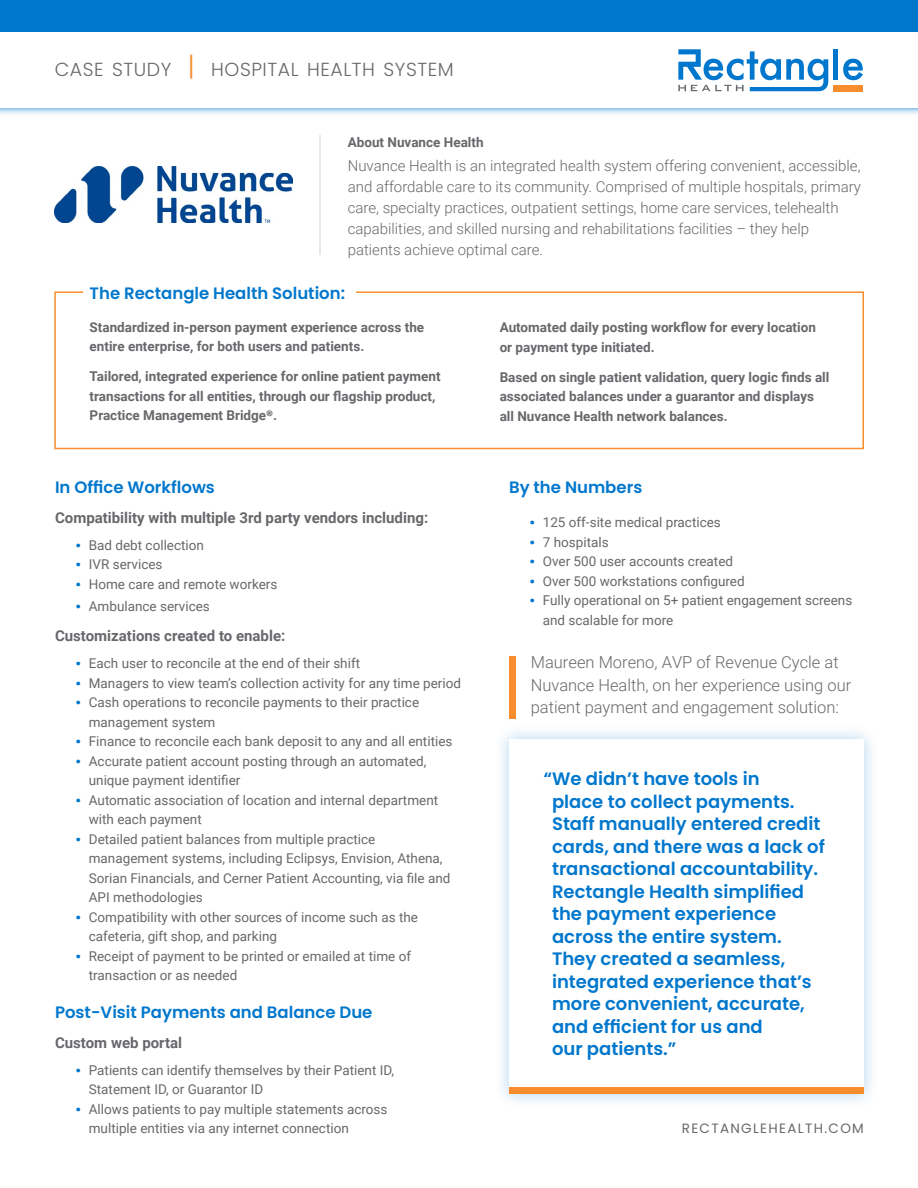
<style>
.page{position:relative;width:918px;height:1188px;background:#fff}
.page>*{position:absolute;margin:0;border:0;box-sizing:border-box;transform-origin:0 0}
.t1{font:300 18.9px "Poppins";letter-spacing:.03em;color:#66686b}
.t2{font:600 18px/22.5px "Poppins";color:#0077cd}
.t3{font:300 16.5px/22.5px "Roboto";color:#66686b}
.t4{font:600 16.5px "Poppins";color:#0077cd}
.t5{font:300 15px/21px "Roboto";color:#66686b}
.t6{font:700 15px "Roboto";color:#66686b}
.t7{font:13.5px/19.5px "Roboto";color:#66686b}
.t8{font:700 13.5px/19.5px "Roboto";color:#66686b}
.t9{font:13.5px "Poppins";letter-spacing:.1em;color:#66686b}
.s1{font-size:27px;color:#f78d2c}
.s2{font-family:"Poppins"}
.s3{font-family:"Poppins";font-weight:600;color:#0077cd}
</style>
<div class="page">
<div style="left:494px;top:724px;width:385px;height:385px;background:#0077cd;opacity:.3"></div>
<div style="left:509px;top:739px;width:355px;height:355px;background:#fff"></div>
<div style="left:509px;top:1087px;width:355px;height:7px;background:#f78d2c"></div>
<div style="left:509px;top:656px;width:7px;height:62px;background:#f78d2c"></div>
<img style="left:54px;top:167px;width:239px;height:56px">
<div style="left:0;top:0;width:918px;height:108px;background:#0077cd"></div>
<div style="left:0;top:25px;width:918px;height:90px;background:#0077cd;opacity:.83"></div>
<div style="left:0;top:32px;width:918px;height:76px;background:#fff"></div>
<svg style="left:843px;top:59px;width:20px;height:21px"></svg>
<hr style="left:834px;top:49px;width:4px;height:31px;background:#0077cd">
<svg style="left:678px;top:49px;width:150px;height:42px"></svg>
<div style="left:834px;top:85px;width:29px;height:6px;background:#f78d2c"></div>
<hr style="left:319px;top:135px;width:2px;height:120px;background:#898c8f">
<svg style="left:54px;top:291px;width:810px;height:159px"></svg>
<p class="t1" style="left:55px;top:58px;width:401px">CASE STUDY <span class="s1">|</span> HOSPITAL HEALTH SYSTEM</p>
<p class="t8" style="left:348px;top:132px;width:137px">About Nuvance Health</p>
<p class="t5" style="left:348px;top:155px;width:515px">Nuvance Health is an integrated health system offering convenient, accessible, and affordable care to its community. Comprised of multiple hospitals, primary care, specialty practices, outpatient settings, home care services, telehealth capabilities, and skilled nursing and rehabilitations facilities – they help patients achieve optimal care.</p>
<p class="t4" style="left:90px;top:284px;width:257px">The Rectangle Health Solution:</p>
<p class="t8" style="left:90px;top:317px;width:336px">Standardized in-person payment experience across the entire enterprise, for both users and patients.</p>
<p class="t8" style="left:90px;top:366px;width:352px">Tailored, integrated experience for online patient payment transactions for all entities, through our flagship product,<br>Practice Management Bridge<span class="s2">®</span>.</p>
<p class="t4" style="left:55px;top:477px;width:161px">In Office Workflows</p>
<p class="t6" style="left:55px;top:507px;width:375px">Compatibility with multiple 3rd party vendors including:</p>
<p class="t7" style="left:75px;top:534px;width:130px"><span class="s3">•</span> Bad debt collection</p>
<p class="t7" style="left:75px;top:554px;width:89px"><span class="s3">•</span> IVR services</p>
<p class="t7" style="left:75px;top:573px;width:204px"><span class="s3">•</span> Home care and remote workers</p>
<p class="t7" style="left:75px;top:596px;width:136px"><span class="s3">•</span> Ambulance services</p>
<p class="t6" style="left:55px;top:625px;width:232px">Customizations created to enable:</p>
<p class="t7" style="left:75px;top:653px;width:286px"><span class="s3">•</span> Each user to reconcile at the end of their shift</p>
<p class="t7" style="left:75px;top:672px;width:387px"><span class="s3">•</span> Managers to view team’s collection activity for any time period</p>
<p class="t7" style="left:89px;top:692px;width:332px;text-indent:-14px"><span class="s3">•</span> Cash operations to reconcile payments to their practice management system</p>
<p class="t7" style="left:75px;top:731px;width:379px"><span class="s3">•</span> Finance to reconcile each bank deposit to any and all entities</p>
<p class="t7" style="left:89px;top:750px;width:339px;text-indent:-14px"><span class="s3">•</span> Accurate patient account posting through an automated, unique payment identifier</p>
<p class="t7" style="left:89px;top:789px;width:351px;text-indent:-14px"><span class="s3">•</span> Automatic association of location and internal department with each payment</p>
<p class="t7" style="left:89px;top:828px;width:363px;text-indent:-14px"><span class="s3">•</span> Detailed patient balances from multiple practice management systems, including Eclipsys, Envision, Athena, Sorian Financials, and Cerner Patient Accounting, via file and API methodologies</p>
<p class="t7" style="left:89px;top:906px;width:331px;text-indent:-14px"><span class="s3">•</span> Compatibility with other sources of income such as the cafeteria, gift shop, and parking</p>
<p class="t7" style="left:89px;top:945px;width:324px;text-indent:-14px"><span class="s3">•</span> Receipt of payment to be printed or emailed at time of transaction or as needed</p>
<p class="t4" style="left:55px;top:1002px;width:319px">Post-Visit Payments and Balance Due</p>
<p class="t6" style="left:55px;top:1032px;width:129px">Custom web portal</p>
<p class="t7" style="left:89px;top:1059px;width:307px;text-indent:-14px"><span class="s3">•</span> Patients can identify themselves by their Patient ID,<br>Statement ID, or Guarantor ID</p>
<p class="t7" style="left:89px;top:1098px;width:300px;text-indent:-14px"><span class="s3">•</span> Allows patients to pay multiple statements across multiple entities via any internet connection</p>
<p class="t8" style="left:500px;top:317px;width:318px">Automated daily posting workflow for every location or payment type initiated.</p>
<p class="t8" style="left:500px;top:367px;width:331px">Based on single patient validation, query logic finds all associated balances under a guarantor and displays all Nuvance Health network balances.</p>
<p class="t4" style="left:509px;top:477px;width:135px">By the Numbers</p>
<p class="t7" style="left:529px;top:512px;width:193px"><span class="s3">•</span> 125 off-site medical practices</p>
<p class="t7" style="left:529px;top:531px;width:81px"><span class="s3">•</span> 7 hospitals</p>
<p class="t7" style="left:529px;top:551px;width:205px"><span class="s3">•</span> Over 500 user accounts created</p>
<p class="t7" style="left:529px;top:570px;width:217px"><span class="s3">•</span> Over 500 workstations configured</p>
<p class="t7" style="left:543px;top:590px;width:311px;text-indent:-14px"><span class="s3">•</span> Fully operational on 5+ patient engagement screens and scalable for more</p>
<p class="t3" style="left:531px;top:651px;width:322px">Maureen Moreno, AVP of Revenue Cycle at<br>Nuvance Health, on her experience using our patient payment and engagement solution:</p>
<p class="t2" style="left:543px;top:768px;width:218px">“We didn’t have tools in</p>
<p class="t2" style="left:552px;top:790px;width:244px">place to collect payments.</p>
<p class="t2" style="left:552px;top:813px;width:270px">Staff manually entered credit</p>
<p class="t2" style="left:552px;top:835px;width:274px">cards, and there was a lack of transactional accountability.</p>
<p class="t2" style="left:552px;top:880px;width:253px">Rectangle Health simplified</p>
<p class="t2" style="left:552px;top:903px;width:226px">the payment experience</p>
<p class="t2" style="left:552px;top:925px;width:231px">across the entire system.</p>
<p class="t2" style="left:552px;top:948px;width:235px">They created a seamless,</p>
<p class="t2" style="left:552px;top:970px;width:261px">integrated experience that’s</p>
<p class="t2" style="left:552px;top:993px;width:254px">more convenient, accurate,</p>
<p class="t2" style="left:552px;top:1015px;width:212px">and efficient for us and</p>
<p class="t2" style="left:552px;top:1038px;width:126px">our patients.”</p>
<p class="t9" style="left:682px;top:1120px;width:184px">RECTANGLEHEALTH.COM</p>
</div>
